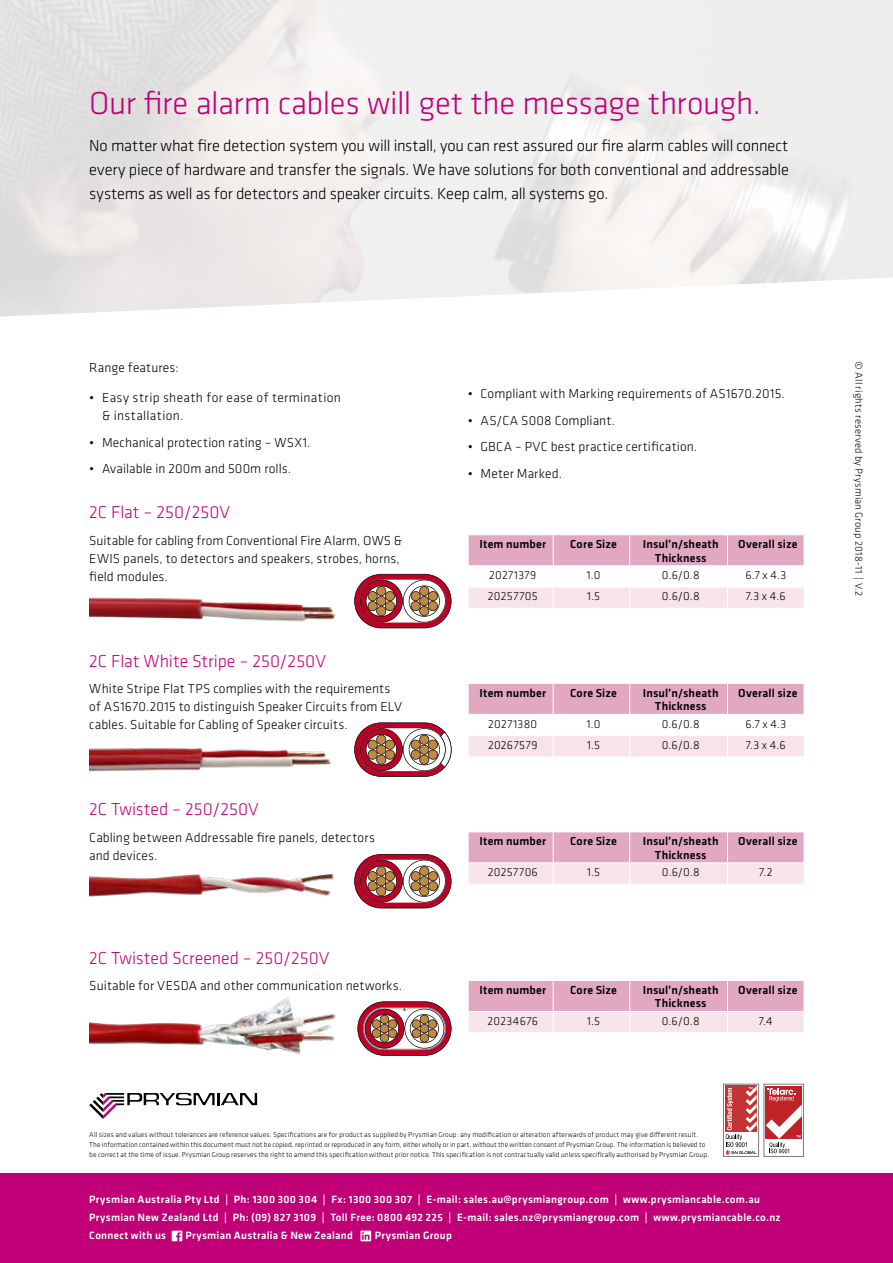
<style>
.page{position:relative;width:893px;height:1263px;background:#fff}
.page>*{position:absolute;margin:0;border:0;box-sizing:border-box;transform-origin:0 0}
.t1{font:300 33px "Klavika";letter-spacing:-.01em;color:#c10077}
.t2{font:300 18px "Klavika";color:#c10077}
.t3{font:300 16.5px/24px "Klavika";letter-spacing:-.015em;color:#000;text-align:justify}
.t4{font:300 13.5px/18px "Klavika";letter-spacing:.01em;color:#000}
.t5{font:500 12px/13.5px "Klavika";letter-spacing:.015em;color:#000;text-align:center}
.t6{font:300 12px "Klavika";letter-spacing:.025em;color:#000}
.t7{font:500 10.95px/18px "Klavika";letter-spacing:.025em;color:#fff}
.t8{font:300 10.5px "Klavika";letter-spacing:.025em;color:#000}
.t9{font:300 7.35px/9.8px "Klavika";letter-spacing:.01em;color:#000}
</style>
<div class="page">
<div style="left:0;top:1174px;width:893px;height:89px;background:#c10077"></div>
<div style="left:725px;top:1086px;width:32px;height:46px;background:#c43434"></div>
<svg style="left:726px;top:1086px;width:31px;height:69px"></svg>
<div style="left:723px;top:1084px;width:36px;height:73px;border:1px solid #7c7c7c"></div>
<div style="left:766px;top:1086px;width:36px;height:70px;background:linear-gradient(to right,#fff,#fff)"></div>
<div style="left:766px;top:1086px;width:36px;height:53px;background:#c02327"></div>
<svg style="left:766px;top:1088px;width:36px;height:65px"></svg>
<div style="left:764px;top:1084px;width:40px;height:73px;border:1px solid #7c7c7c"></div>
<svg style="left:89px;top:1093px;width:168px;height:26px"></svg>
<svg style="left:172px;top:1231px;width:10px;height:10px"></svg>
<svg style="left:360px;top:1231px;width:11px;height:10px"></svg>
<svg style="left:468px;top:535px;width:336px;height:73px"></svg>
<svg style="left:360px;top:574px;width:91px;height:54px"></svg>
<svg style="left:468px;top:683px;width:336px;height:73px"></svg>
<svg style="left:359px;top:722px;width:92px;height:55px"></svg>
<img style="left:89px;top:734px;width:270px;height:38px">
<svg style="left:468px;top:832px;width:336px;height:52px;background:#ebc3d3"></svg>
<svg style="left:360px;top:854px;width:91px;height:54px"></svg>
<img style="left:89px;top:864px;width:271px;height:34px">
<svg style="left:468px;top:980px;width:336px;height:52px;background:#ebc3d3"></svg>
<svg style="left:366px;top:1001px;width:85px;height:55px"></svg>
<img style="left:89px;top:997px;width:277px;height:57px">
<img style="left:89px;top:584px;width:271px;height:38px">
<h1 class="t1" style="left:89px;top:83px;width:673px">Our fire alarm cables will get the message through.</h1>
<p class="t3" style="left:89px;top:133px;width:701px">No matter what fire detection system you will install, you can rest assured our fire alarm cables will connect every piece of hardware and transfer the signals. We have solutions for both conventional and addressable systems as well as for detectors and speaker circuits. Keep calm, all systems go.</p>
<p class="t4" style="left:89px;top:358px;width:91px">Range features:</p>
<p class="t4" style="left:102px;top:389px;width:240px;text-indent:-13px">• Easy strip sheath for ease of termination &amp; installation.</p>
<p class="t4" style="left:89px;top:433px;width:223px">• Mechanical protection rating – WSX1.</p>
<p class="t4" style="left:89px;top:460px;width:203px">• Available in 200m and 500m rolls.</p>
<h2 class="t2" style="left:89px;top:501px;width:142px">2C Flat – 250/250V</h2>
<p class="t4" style="left:89px;top:531px;width:314px">Suitable for cabling from Conventional Fire Alarm, OWS &amp;<br>EWIS panels, to detectors and speakers, strobes, horns, field modules.</p>
<h2 class="t2" style="left:89px;top:650px;width:238px">2C Flat White Stripe – 250/250V</h2>
<p class="t4" style="left:89px;top:679px;width:314px">White Stripe Flat TPS complies with the requirements of AS1670.2015 to distinguish Speaker Circuits from ELV cables. Suitable for Cabling of Speaker circuits.</p>
<h2 class="t2" style="left:89px;top:798px;width:171px">2C Twisted – 250/250V</h2>
<p class="t4" style="left:89px;top:828px;width:287px">Cabling between Addressable fire panels, detectors and devices.</p>
<h2 class="t2" style="left:89px;top:947px;width:242px">2C Twisted Screened – 250/250V</h2>
<p class="t4" style="left:89px;top:977px;width:314px">Suitable for VESDA and other communication networks.</p>
<p class="t4" style="left:468px;top:384px;width:319px">• Compliant with Marking requirements of AS1670.2015.</p>
<p class="t4" style="left:468px;top:411px;width:149px">• AS/CA S008 Compliant.</p>
<p class="t4" style="left:468px;top:437px;width:231px">• GBCA – PVC best practice certification.</p>
<p class="t4" style="left:468px;top:464px;width:96px">• Meter Marked.</p>
<p class="t5" style="left:479px;top:537px;width:68px">Item number</p>
<p class="t5" style="left:570px;top:537px;width:48px">Core Size</p>
<p class="t5" style="left:643px;top:537px;width:77px">Insul’n/sheath<br>Thickness</p>
<p class="t5" style="left:738px;top:537px;width:61px">Overall size</p>
<p class="t6" style="left:489px;top:568px;width:49px">20271379</p>
<p class="t6" style="left:587px;top:568px;width:15px">1.0</p>
<p class="t6" style="left:662px;top:568px;width:39px">0.6/0.8</p>
<p class="t6" style="left:745px;top:568px;width:42px">6.7 x 4.3</p>
<p class="t6" style="left:488px;top:589px;width:51px">20257705</p>
<p class="t6" style="left:587px;top:589px;width:15px">1.5</p>
<p class="t6" style="left:662px;top:589px;width:39px">0.6/0.8</p>
<p class="t6" style="left:746px;top:589px;width:41px">7.3 x 4.6</p>
<p class="t5" style="left:479px;top:685px;width:68px">Item number</p>
<p class="t5" style="left:570px;top:685px;width:48px">Core Size</p>
<p class="t5" style="left:643px;top:685px;width:77px">Insul’n/sheath<br>Thickness</p>
<p class="t5" style="left:738px;top:685px;width:61px">Overall size</p>
<p class="t6" style="left:488px;top:716px;width:50px">20271380</p>
<p class="t6" style="left:587px;top:716px;width:15px">1.0</p>
<p class="t6" style="left:662px;top:716px;width:39px">0.6/0.8</p>
<p class="t6" style="left:745px;top:716px;width:42px">6.7 x 4.3</p>
<p class="t6" style="left:488px;top:738px;width:51px">20267579</p>
<p class="t6" style="left:587px;top:738px;width:15px">1.5</p>
<p class="t6" style="left:662px;top:738px;width:39px">0.6/0.8</p>
<p class="t6" style="left:746px;top:738px;width:41px">7.3 x 4.6</p>
<p class="t5" style="left:479px;top:834px;width:68px">Item number</p>
<p class="t5" style="left:570px;top:834px;width:48px">Core Size</p>
<p class="t5" style="left:643px;top:834px;width:77px">Insul’n/sheath<br>Thickness</p>
<p class="t5" style="left:738px;top:834px;width:61px">Overall size</p>
<p class="t6" style="left:488px;top:865px;width:52px">20257706</p>
<p class="t6" style="left:587px;top:865px;width:15px">1.5</p>
<p class="t6" style="left:662px;top:865px;width:39px">0.6/0.8</p>
<p class="t6" style="left:759px;top:865px;width:15px">7.2</p>
<p class="t5" style="left:479px;top:983px;width:68px">Item number</p>
<p class="t5" style="left:570px;top:983px;width:48px">Core Size</p>
<p class="t5" style="left:643px;top:983px;width:77px">Insul’n/sheath<br>Thickness</p>
<p class="t5" style="left:738px;top:983px;width:61px">Overall size</p>
<p class="t6" style="left:487px;top:1013px;width:52px">20234676</p>
<p class="t6" style="left:587px;top:1013px;width:15px">1.5</p>
<p class="t6" style="left:662px;top:1013px;width:39px">0.6/0.8</p>
<p class="t6" style="left:759px;top:1013px;width:15px">7.4</p>
<p class="t9" style="left:89px;top:1130px;width:621px">All sizes and values without tolerances are reference values. Specifications are for product as supplied by Prysmian Group: any modification or alteration afterwards of product may give different result.<br>The information contained within this document must not be copied, reprinted or reproduced in any form, either wholly or in part, without the written consent of Prysmian Group. The information is believed to be correct at the time of issue. Prysmian Group reserves the right to amend this specification without prior notice. This specification is not contractually valid unless specifically authorised by Prysmian Group.</p>
<p class="t7" style="left:89px;top:1190px;width:693px">Prysmian Australia Pty Ltd | Ph: 1300 300 304 | Fx: 1300 300 307 | E-mail: sales.au@prysmiangroup.com | www.prysmiancable.com.au<br>Prysmian New Zealand Ltd | Ph: (09) 827 3109 | Toll Free: 0800 492 225 | E-mail: sales.nz@prysmiangroup.com | www.prysmiancable.co.nz<br>Connect with us</p>
<p class="t7" style="left:185px;top:1226px;width:169px">Prysmian Australia &amp; New Zealand</p>
<p class="t7" style="left:375px;top:1226px;width:79px">Prysmian Group</p>
<p class="t8" style="left:865px;top:361px;width:236px;rotate:90deg">© All rights reserved by Prysmian Group 2018-11 | V.2</p>
</div>
